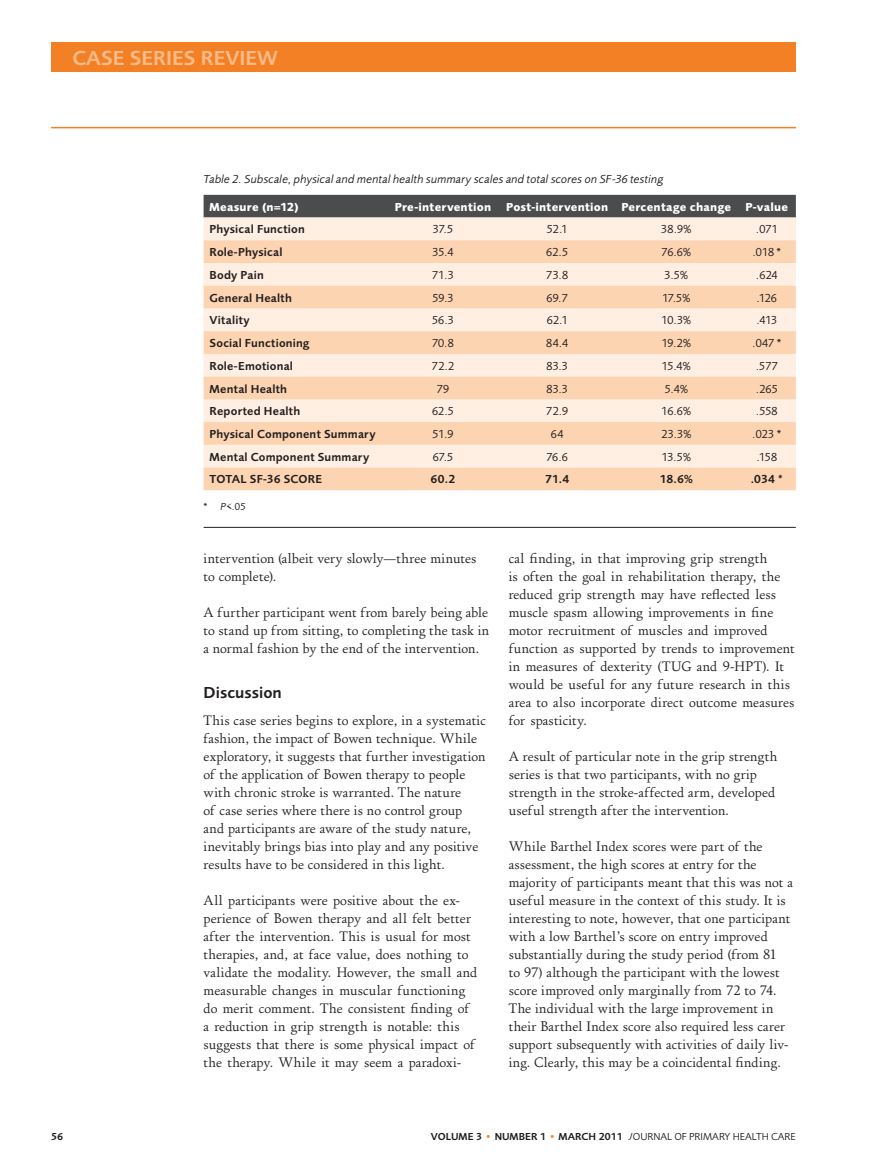
<style>
.page{position:relative;width:881px;height:1170px;background:#fff}
.page>*{position:absolute;margin:0;border:0;box-sizing:border-box;transform-origin:0 0}
.Page_Header_2nd{font:600 21px "Foundry Sans";color:#fbbb87}
.Subhead_1{font:600 16.5px "Foundry Sans";color:#231f20}
.Body_Text{font:14.25px/18px "Foundry Old Style Normal";letter-spacing:.005em;color:#231f20}
.Table_Cells{font:12px "Foundry Sans";letter-spacing:.015em;color:#231f20}
.Table_Left_Column{font:600 12px "Foundry Sans";letter-spacing:.02em;color:#231f20}
.Table_Caption{font:italic 12px "Foundry Sans";letter-spacing:.015em;color:#231f20}
.Table_Header{font:700 12px "Foundry Sans";letter-spacing:.015em;color:#fff}
.Table_Cells-2{font:600 12px "Foundry Sans";letter-spacing:.005em;color:#231f20}
.Table_Notes{font:10.5px "Foundry Sans";color:#231f20}
.t1{font:600 10.5px "Foundry Sans";color:#231f20}
.s1{font-style:italic}
.s2{font-weight:600}
.s3{font-weight:600;color:#f48026}
</style>
<div class="page">
<div style="left:51px;top:43px;width:744px;height:29px;background:#f48026"></div>
<hr style="left:51px;top:127px;width:744px;height:1px;background:#f48026">
<div style="left:203px;top:195px;width:592px;height:22px;background:#4b4c4d"></div>
<div style="left:203px;top:217px;width:592px;height:23px;background:#feefe2"></div>
<svg style="left:203px;top:240px;width:592px;height:250px;background:#fde1ca"></svg>
<hr style="left:203px;top:527px;width:592px;height:1px;background:#231f20">
<p class="Page_Header_2nd" style="left:72px;top:46px;width:207px">CASE SERIES REVIEW</p>
<p class="Table_Caption" style="left:203px;top:172px;width:461px">Table 2. Subscale, physical and mental health summary scales and total scores on SF-36 testing</p>
<p class="Table_Header" style="left:209px;top:200px;width:91px">Measure (n=12)</p>
<p class="Table_Header" style="left:394px;top:200px;width:98px">Pre-intervention</p>
<p class="Table_Header" style="left:506px;top:200px;width:103px">Post-intervention</p>
<p class="Table_Header" style="left:621px;top:200px;width:111px">Percentage change</p>
<p class="Table_Header" style="left:745px;top:200px;width:44px">P-value</p>
<p class="Table_Left_Column" style="left:209px;top:222px;width:97px">Physical Function</p>
<p class="Table_Cells" style="left:432px;top:222px;width:22px">37.5</p>
<p class="Table_Cells" style="left:546px;top:222px;width:22px">52.1</p>
<p class="Table_Cells" style="left:661px;top:222px;width:32px">38.9%</p>
<p class="Table_Cells" style="left:755px;top:222px;width:23px">.071</p>
<p class="Table_Left_Column" style="left:209px;top:245px;width:74px">Role-Physical</p>
<p class="Table_Cells" style="left:432px;top:245px;width:22px">35.4</p>
<p class="Table_Cells" style="left:546px;top:245px;width:23px">62.5</p>
<p class="Table_Cells" style="left:661px;top:245px;width:31px">76.6%</p>
<p class="Table_Cells" style="left:752px;top:245px;width:30px">.018 *</p>
<p class="Table_Left_Column" style="left:209px;top:268px;width:56px">Body Pain</p>
<p class="Table_Cells" style="left:432px;top:268px;width:23px">71.3</p>
<p class="Table_Cells" style="left:546px;top:268px;width:23px">73.8</p>
<p class="Table_Cells" style="left:664px;top:268px;width:25px">3.5%</p>
<p class="Table_Cells" style="left:755px;top:268px;width:23px">.624</p>
<p class="Table_Left_Column" style="left:209px;top:290px;width:84px">General Health</p>
<p class="Table_Cells" style="left:432px;top:290px;width:23px">59.3</p>
<p class="Table_Cells" style="left:546px;top:290px;width:23px">69.7</p>
<p class="Table_Cells" style="left:662px;top:290px;width:29px">17.5%</p>
<p class="Table_Cells" style="left:756px;top:290px;width:22px">.126</p>
<p class="Table_Left_Column" style="left:209px;top:313px;width:42px">Vitality</p>
<p class="Table_Cells" style="left:432px;top:313px;width:23px">56.3</p>
<p class="Table_Cells" style="left:546px;top:313px;width:22px">62.1</p>
<p class="Table_Cells" style="left:661px;top:313px;width:31px">10.3%</p>
<p class="Table_Cells" style="left:756px;top:313px;width:22px">.413</p>
<p class="Table_Left_Column" style="left:209px;top:336px;width:101px">Social Functioning</p>
<p class="Table_Cells" style="left:432px;top:336px;width:23px">70.8</p>
<p class="Table_Cells" style="left:546px;top:336px;width:23px">84.4</p>
<p class="Table_Cells" style="left:661px;top:336px;width:31px">19.2%</p>
<p class="Table_Cells" style="left:752px;top:336px;width:31px">.047 *</p>
<p class="Table_Left_Column" style="left:209px;top:359px;width:85px">Role-Emotional</p>
<p class="Table_Cells" style="left:431px;top:359px;width:24px">72.2</p>
<p class="Table_Cells" style="left:546px;top:359px;width:23px">83.3</p>
<p class="Table_Cells" style="left:661px;top:359px;width:30px">15.4%</p>
<p class="Table_Cells" style="left:755px;top:359px;width:24px">.577</p>
<p class="Table_Left_Column" style="left:209px;top:381px;width:79px">Mental Health</p>
<p class="Table_Cells" style="left:436px;top:381px;width:14px">79</p>
<p class="Table_Cells" style="left:546px;top:381px;width:23px">83.3</p>
<p class="Table_Cells" style="left:664px;top:381px;width:25px">5.4%</p>
<p class="Table_Cells" style="left:755px;top:381px;width:23px">.265</p>
<p class="Table_Left_Column" style="left:209px;top:404px;width:92px">Reported Health</p>
<p class="Table_Cells" style="left:432px;top:404px;width:23px">62.5</p>
<p class="Table_Cells" style="left:546px;top:404px;width:23px">72.9</p>
<p class="Table_Cells" style="left:661px;top:404px;width:31px">16.6%</p>
<p class="Table_Cells" style="left:755px;top:404px;width:23px">.558</p>
<p class="Table_Left_Column" style="left:209px;top:427px;width:167px">Physical Component Summary</p>
<p class="Table_Cells" style="left:432px;top:427px;width:22px">51.9</p>
<p class="Table_Cells" style="left:550px;top:427px;width:14px">64</p>
<p class="Table_Cells" style="left:661px;top:427px;width:31px">23.3%</p>
<p class="Table_Cells" style="left:752px;top:427px;width:31px">.023 *</p>
<p class="Table_Left_Column" style="left:209px;top:449px;width:161px">Mental Component Summary</p>
<p class="Table_Cells" style="left:432px;top:449px;width:22px">67.5</p>
<p class="Table_Cells" style="left:546px;top:449px;width:23px">76.6</p>
<p class="Table_Cells" style="left:661px;top:449px;width:31px">13.5%</p>
<p class="Table_Cells" style="left:756px;top:449px;width:22px">.158</p>
<p class="Table_Left_Column" style="left:209px;top:472px;width:83px">TOTAL SF-36 Score</p>
<p class="Table_Cells-2" style="left:430px;top:472px;width:26px">60.2</p>
<p class="Table_Cells-2" style="left:545px;top:472px;width:26px">71.4</p>
<p class="Table_Cells-2" style="left:659px;top:472px;width:35px">18.6%</p>
<p class="Table_Cells-2" style="left:750px;top:472px;width:34px">.034 *</p>
<p class="Table_Notes" style="left:203px;top:500px;width:43px">* <span class="s1">P</span>&lt;.05</p>
<p class="Body_Text" style="left:203px;top:549px;width:274px">intervention (albeit very slowly—three minutes to complete).</p>
<p class="Body_Text" style="left:203px;top:603px;width:287px;text-align:justify">A further participant went from barely being able to stand up from sitting, to completing the task in a normal fashion by the end of the intervention.</p>
<p class="Subhead_1" style="left:203px;top:682px;width:80px">Discussion</p>
<p class="Body_Text" style="left:203px;top:711px;width:284px">This case series begins to explore, in a systematic fashion, the impact of Bowen technique. While exploratory, it suggests that further investigation of the application of Bowen therapy to people with chronic stroke is warranted. The nature<br>of case series where there is no control group and participants are aware of the study nature, inevitably brings bias into play and any positive results have to be considered in this light.</p>
<p class="Body_Text" style="left:203px;top:891px;width:275px">All participants were positive about the ex&shy;perience of Bowen therapy and all felt better after the intervention. This is usual for most therapies, and, at face value, does nothing to validate the modality. However, the small and measurable changes in muscular functioning do merit comment. The consistent finding of a reduction in grip strength is notable: this suggests that there is some physical impact of the therapy. While it may seem a paradoxi-</p>
<p class="Body_Text" style="left:508px;top:549px;width:287px">cal finding, in that improving grip strength<br>is often the goal in rehabilitation therapy, the reduced grip strength may have reflected less muscle spasm allowing improvements in fine motor recruitment of muscles and improved function as supported by trends to improvement in measures of dexterity (TUG and 9-HPT). It would be useful for any future research in this area to also incorporate direct outcome measures for spasticity.</p>
<p class="Body_Text" style="left:508px;top:747px;width:270px">A result of particular note in the grip strength series is that two participants, with no grip strength in the stroke-affected arm, developed useful strength after the intervention.</p>
<p class="Body_Text" style="left:508px;top:837px;width:285px">While Barthel Index scores were part of the assessment, the high scores at entry for the majority of participants meant that this was not a useful measure in the context of this study. It is interesting to note, however, that one participant with a low Barthel’s score on entry improved substantially during the study period (from 81<br>to 97) although the participant with the lowest score improved only marginally from 72 to 74.<br>The individual with the large improvement in their Barthel Index score also required less carer support subsequently with activities of daily liv&shy;ing. Clearly, this may be a coincidental finding.</p>
<p class="t1" style="left:51px;top:1129px;width:14px">56</p>
<p class="Table_Notes" style="left:430px;top:1129px;width:366px"><span class="s2">VOLUME 3</span> <span class="s3">•</span> <span class="s2">NUMBER 1</span> <span class="s3">•</span> <span class="s2">MARCH 2011</span> <span class="s1">J</span>OURNAL OF PRIMARY HEALTH CARE</p>
</div>
